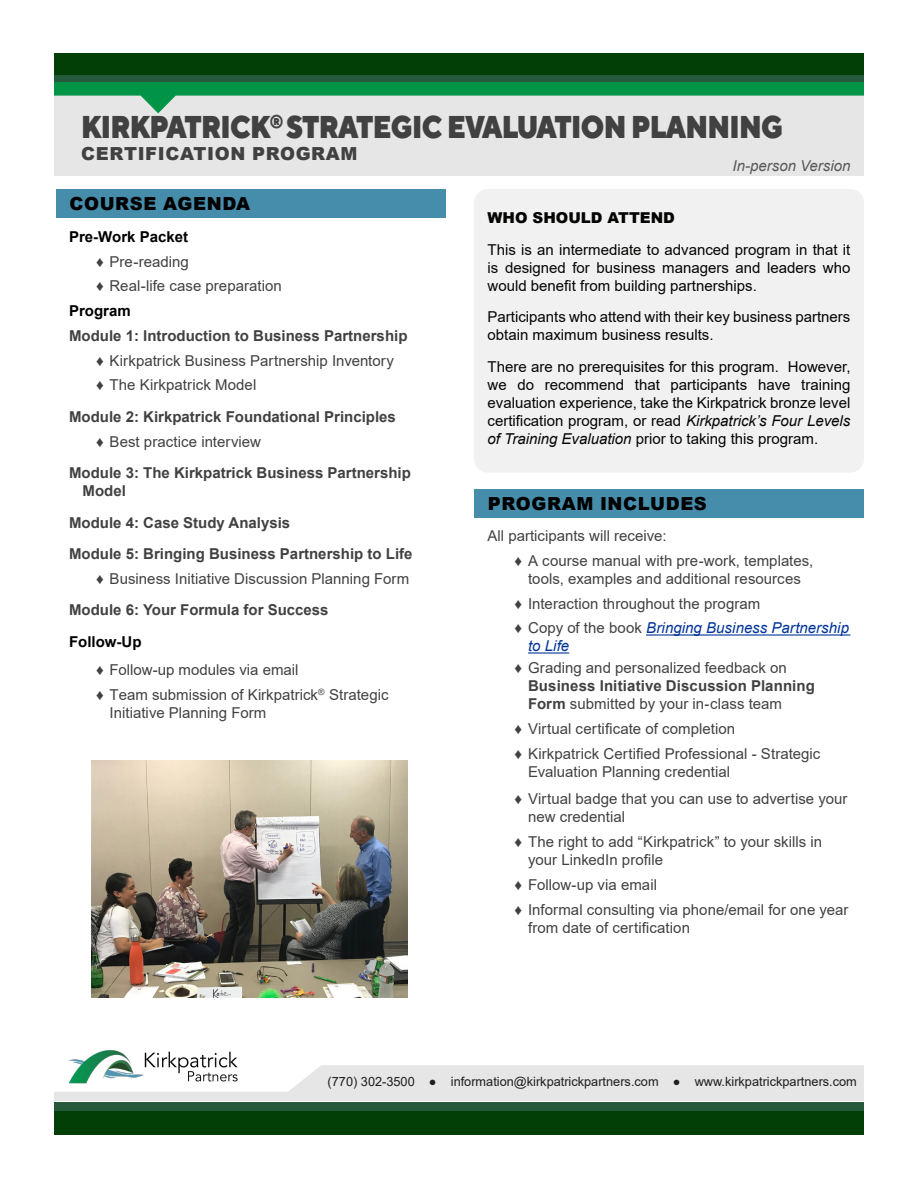
<style>
.page{position:relative;width:918px;height:1188px;background:#fff}
.page>*{position:absolute;margin:0;border:0;box-sizing:border-box;transform-origin:0 0}
.t1{font:900 31.5px "TT Norms";letter-spacing:-.025em;color:#414141;scale:.87 1}
.t2{font:900 18px "Arial";letter-spacing:.035em;color:#000}
.t3{font:900 18px "Arial";letter-spacing:.035em;color:#414141}
.t4{font:15px/18px "Arial";color:#414141}
.t5{font:15px/18px "Arial";color:#040503;text-align:justify}
.t6{font:700 15px/18px "Arial";color:#414141}
.t7{font:italic 15px/18px "Arial";letter-spacing:.005em;color:#039}
.t8{font:700 15px "Arial";color:#000}
.t9{font:italic 15px "Arial";color:#57585a}
.t10{font:900 15px "Arial";color:#040503}
.t11{font:12.75px "Arial";color:#1e1e1e}
.s1{font-style:italic}
.s2{font-style:normal;color:#414141}
.s3{font-weight:700}
</style>
<div class="page">
<div style="left:54px;top:1112px;width:810px;height:23px;background:#013f06"></div>
<div style="left:54px;top:1103px;width:810px;height:8px;background:#26583b"></div>
<svg style="left:54px;top:1065px;width:810px;height:36px;background:#e8e8e8"></svg>
<div style="left:54px;top:75px;width:810px;height:9px;background:#26583b"></div>
<div style="left:54px;top:54px;width:810px;height:21px;background:#013f06"></div>
<div style="left:54px;top:95px;width:810px;height:81px;background:#e6e6e6"></div>
<svg style="left:54px;top:82px;width:810px;height:31px"></svg>
<img style="left:67px;top:1050px;width:181px;height:38px">
<div style="left:474px;top:489px;width:390px;height:29px;background:#458dab"></div>
<div style="left:56px;top:189px;width:390px;height:29px;background:#458dab"></div>
<img style="left:92px;top:760px;width:315px;height:237px">
<div style="left:474px;top:189px;width:390px;height:283px;background:#f1f1f1;border-radius:14px"></div>
<hr style="left:646px;top:634px;width:204px;height:2px;background:#039">
<hr style="left:528px;top:652px;width:41px;height:2px;background:#039">
<h1 class="t1" style="left:81px;top:107px;width:809px">KIRKPATRICK<sup>®</sup> STRATEGIC EVALUATION PLANNING</h1>
<p class="t3" style="left:81px;top:140px;width:278px">CERTIFICATION PROGRAM</p>
<p class="t9" style="left:733px;top:156px;width:119px">In-person Version</p>
<p class="t2" style="left:69px;top:190px;width:182px">COURSE AGENDA</p>
<p class="t8" style="left:69px;top:226px;width:120px">Pre-Work Packet</p>
<p class="t4" style="left:96px;top:252px;width:94px">♦ Pre-reading</p>
<p class="t4" style="left:96px;top:277px;width:187px">♦ Real-life case preparation</p>
<p class="t8" style="left:69px;top:300px;width:63px">Program</p>
<p class="t6" style="left:69px;top:327px;width:340px">Module 1: Introduction to Business Partnership</p>
<p class="t4" style="left:96px;top:351px;width:299px">♦ Kirkpatrick Business Partnership Inventory</p>
<p class="t4" style="left:96px;top:376px;width:162px">♦ The Kirkpatrick Model</p>
<p class="t6" style="left:69px;top:408px;width:328px">Module 2: Kirkpatrick Foundational Principles</p>
<p class="t4" style="left:96px;top:432px;width:166px">♦ Best practice interview</p>
<p class="t6" style="left:83px;top:464px;width:330px;text-indent:-14px">Module 3: The Kirkpatrick Business Partnership<br>Model</p>
<p class="t6" style="left:69px;top:514px;width:223px">Module 4: Case Study Analysis</p>
<p class="t6" style="left:69px;top:545px;width:345px">Module 5: Bringing Business Partnership to Life</p>
<p class="t4" style="left:96px;top:570px;width:315px">♦ Business Initiative Discussion Planning Form</p>
<p class="t6" style="left:69px;top:601px;width:261px">Module 6: Your Formula for Success</p>
<p class="t8" style="left:69px;top:631px;width:74px">Follow-Up</p>
<p class="t4" style="left:96px;top:661px;width:204px">♦ Follow-up modules via email</p>
<p class="t4" style="left:110px;top:686px;width:280px;text-indent:-14px">♦ Team submission of Kirkpatrick<sup>®</sup> Strategic<br>Initiative Planning Form</p>
<p class="t10" style="left:488px;top:207px;width:189px">WHO SHOULD ATTEND</p>
<p class="t5" style="left:488px;top:240px;width:364px">This is an intermediate to advanced program in that it is designed for business managers and leaders who would benefit from building partnerships.</p>
<p class="t5" style="left:488px;top:308px;width:364px">Participants who attend with their key business partners obtain maximum business results.</p>
<p class="t5" style="left:488px;top:357px;width:364px">There are no prerequisites for this program. However, we do recommend that participants have training evaluation experience, take the Kirkpatrick bronze level certification program, or read <span class="s1">Kirkpatrick’s Four Levels of Training Evaluation</span> prior to taking this program.</p>
<p class="t2" style="left:488px;top:490px;width:221px">PROGRAM INCLUDES</p>
<p class="t4" style="left:488px;top:527px;width:181px">All participants will receive:</p>
<p class="t4" style="left:515px;top:552px;width:300px;text-align:center">♦ A course manual with pre-work, templates, tools, examples and additional resources</p>
<p class="t4" style="left:515px;top:594px;width:247px">♦ Interaction throughout the program</p>
<p class="t7" style="left:528px;top:619px;width:322px;text-indent:-14px"><span class="s2">♦ Copy of the book</span> Bringing Business Partnership to Life</p>
<p class="t4" style="left:528px;top:659px;width:288px;text-indent:-14px">♦ Grading and personalized feedback on<br><span class="s3">Business Initiative Discussion Planning<br>Form</span> submitted by your in-class team</p>
<p class="t4" style="left:515px;top:720px;width:222px">♦ Virtual certificate of completion</p>
<p class="t4" style="left:528px;top:744px;width:294px;text-indent:-14px">♦ Kirkpatrick Certified Professional - Strategic<br>Evaluation Planning credential</p>
<p class="t4" style="left:528px;top:790px;width:321px;text-indent:-14px">♦ Virtual badge that you can use to advertise your new credential</p>
<p class="t4" style="left:528px;top:833px;width:296px;text-indent:-14px">♦ The right to add “Kirkpatrick” to your skills in your LinkedIn profile</p>
<p class="t4" style="left:515px;top:876px;width:144px">♦ Follow-up via email</p>
<p class="t4" style="left:528px;top:900px;width:322px;text-indent:-14px">♦ Informal consulting via phone/email for one year from date of certification</p>
<p class="t11" style="left:328px;top:1073px;width:531px">(770) 302-3500 ● information@kirkpatrickpartners.com ● www.kirkpatrickpartners.com</p>
</div>
